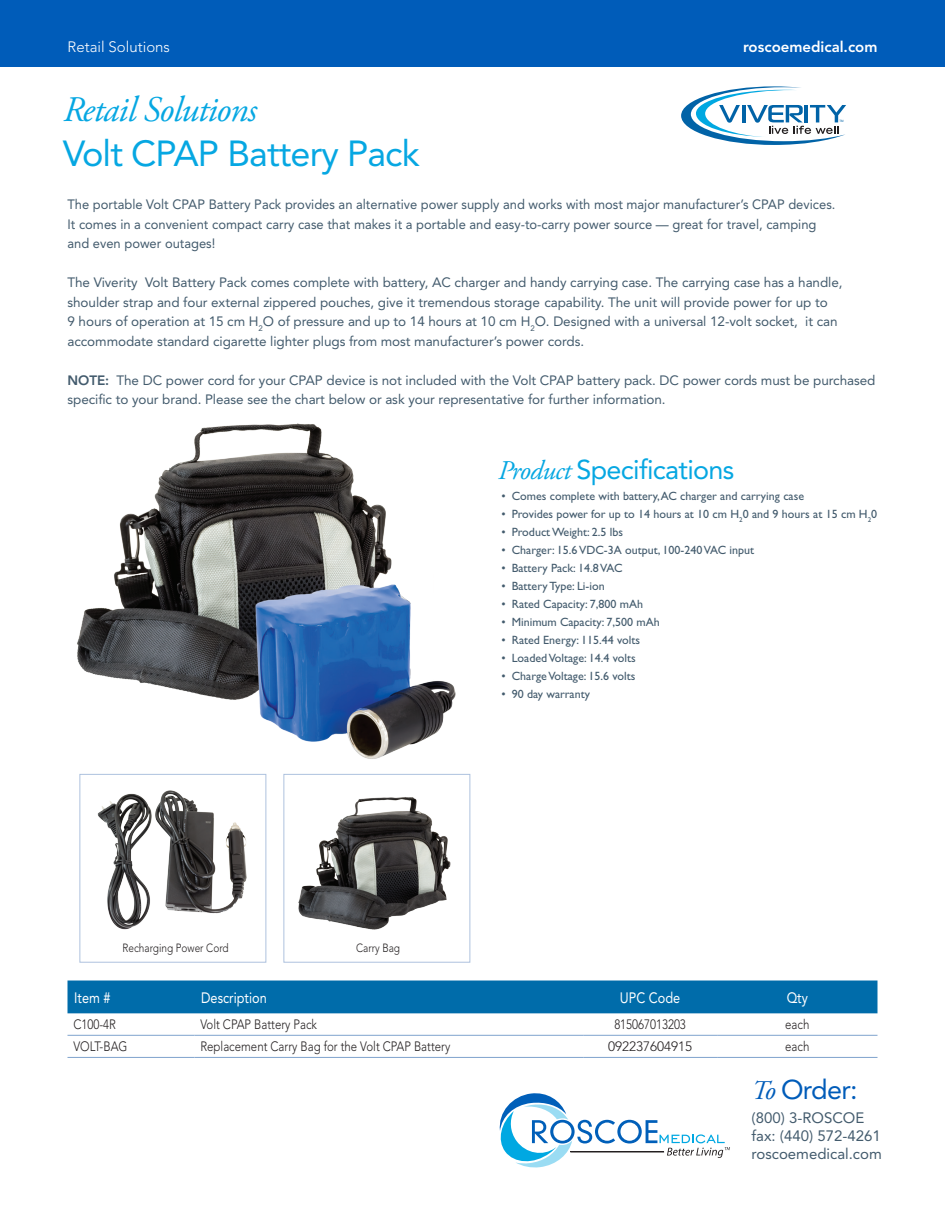
<style>
.page{position:relative;width:945px;height:1215px;background:#fff}
.page>*{position:absolute;margin:0;border:0;box-sizing:border-box;transform-origin:0 0}
.t1{font:36px/45px "Avenir";letter-spacing:-.025em;color:#06a7e2}
.t2{font:27px "Avenir";letter-spacing:-.025em;color:#06a7e2}
.t3{font:27px "Avenir";letter-spacing:-.025em;color:#005cb9}
.t4{font:15px/18px "Avenir";color:#435b6d}
.t5{font:15px "Avenir";color:#fff;scale:.85 1}
.t6{font:800 15px "Avenir";color:#fff}
.t7{font:300 15px "Avenir";color:#fff}
.Copy{font:13.5px/19.6px "Avenir";letter-spacing:-.005em;color:#435b6d}
.Copy-2{font:13.5px/19.5px "Avenir";letter-spacing:-.005em;color:#435b6d;scale:.96 1}
.t8{font:300 13.5px "Avenir";color:#231f20;scale:.85 1}
.t9{font:300 13.5px "Avenir";color:#231f20}
.t10{font:12px "Gill Sans";color:#435b6d}
.t11{font:300 11.85px "Avenir";color:#231f20;scale:.85 1}
.t12{font:3px "Arial";color:#0163a7}
.s1{font-family:"Adobe Garamond Pro";font-style:italic}
.s2{font-weight:800}
</style>
<div class="page">
<div style="left:0;top:0;width:945px;height:66px;background:#005cb9"></div>
<svg style="left:499px;top:1093px;width:231px;height:74px"></svg>
<svg style="left:681px;top:86px;width:165px;height:59px"></svg>
<div style="left:284px;top:774px;width:186px;height:189px;border:1px solid #aec2de"></div>
<div style="left:80px;top:774px;width:186px;height:189px;border:1px solid #aec2de"></div>
<div style="left:68px;top:981px;width:810px;height:32px;background:#006caa"></div>
<hr style="left:68px;top:1035px;width:126px;height:1px;background:#7fa3cd">
<hr style="left:194px;top:1035px;width:389px;height:1px;background:#7fa3cd">
<hr style="left:583px;top:1035px;width:134px;height:1px;background:#7fa3cd">
<hr style="left:717px;top:1035px;width:160px;height:1px;background:#7fa3cd">
<hr style="left:68px;top:1057px;width:126px;height:1px;background:#7fa3cd">
<hr style="left:194px;top:1057px;width:389px;height:1px;background:#7fa3cd">
<hr style="left:583px;top:1057px;width:134px;height:1px;background:#7fa3cd">
<hr style="left:717px;top:1057px;width:160px;height:1px;background:#7fa3cd">
<img style="left:298px;top:783px;width:172px;height:153px">
<img style="left:77px;top:423px;width:379px;height:336px">
<img style="left:97px;top:790px;width:150px;height:140px">
<p class="t7" style="left:68px;top:38px;width:104px">Retail Solutions</p>
<p class="t6" style="left:743px;top:38px;width:136px">roscoemedical.com</p>
<p class="t1" style="left:63px;top:86px;width:358px"><span class="s1">Retail Solutions<br></span>Volt CPAP Battery Pack</p>
<p class="t12" style="left:839px;top:119px;width:6px">TM</p>
<p class="Copy-2" style="left:68px;top:195px;width:801px">The portable Volt CPAP Battery Pack provides an alternative power supply and works with most major manufacturer’s CPAP devices.<br>It comes in a convenient compact carry case that makes it a portable and easy-to-carry power source — great for travel, camping and even power outages!</p>
<p class="Copy" style="left:68px;top:273px;width:777px">The Viverity Volt Battery Pack comes complete with battery, AC charger and handy carrying case. The carrying case has a handle, shoulder strap and four external zippered pouches, give it tremendous storage capability. The unit will provide power for up to<br>9 hours of operation at 15 cm H<sub>2</sub>O of pressure and up to 14 hours at 10 cm H<sub>2</sub>O. Designed with a universal 12-volt socket, it can accommodate standard cigarette lighter plugs from most manufacturer’s power cords.</p>
<p class="Copy" style="left:68px;top:371px;width:809px"><span class="s2">NOTE:</span> The DC power cord for your CPAP device is not included with the Volt CPAP battery pack. DC power cords must be purchased specific to your brand. Please see the chart below or ask your representative for further information.</p>
<p class="t2" style="left:498px;top:453px;width:238px"><span class="s1">Product</span> Specifications</p>
<p class="t11" style="left:123px;top:941px;width:126px">Recharging Power Cord</p>
<p class="t11" style="left:356px;top:941px;width:53px">Carry Bag</p>
<p class="t10" style="left:502px;top:489px;width:304px">• Comes complete with battery, AC charger and carrying case</p>
<p class="t10" style="left:502px;top:507px;width:377px">• Provides power for up to 14 hours at 10 cm H<sub>2</sub>0 and 9 hours at 15 cm H<sub>2</sub>0</p>
<p class="t10" style="left:502px;top:525px;width:123px">• Product Weight: 2.5 lbs</p>
<p class="t10" style="left:502px;top:543px;width:254px">• Charger: 15.6 VDC-3A output, 100-240 VAC input</p>
<p class="t10" style="left:502px;top:561px;width:123px">• Battery Pack: 14.8 VAC</p>
<p class="t10" style="left:502px;top:579px;width:105px">• Battery Type: Li-ion</p>
<p class="t10" style="left:502px;top:597px;width:143px">• Rated Capacity: 7,800 mAh</p>
<p class="t10" style="left:502px;top:615px;width:160px">• Minimum Capacity: 7,500 mAh</p>
<p class="t10" style="left:502px;top:633px;width:140px">• Rated Energy: 115.44 volts</p>
<p class="t10" style="left:502px;top:651px;width:136px">• Loaded Voltage: 14.4 volts</p>
<p class="t10" style="left:502px;top:669px;width:135px">• Charge Voltage: 15.6 volts</p>
<p class="t10" style="left:502px;top:687px;width:90px">• 90 day warranty</p>
<p class="t5" style="left:74px;top:989px;width:44px">Item #</p>
<p class="t5" style="left:201px;top:989px;width:79px">Description</p>
<p class="t5" style="left:620px;top:989px;width:73px">UPC Code</p>
<p class="t5" style="left:787px;top:989px;width:27px">Qty</p>
<p class="t8" style="left:74px;top:1017px;width:52px">C100-4R</p>
<p class="t8" style="left:200px;top:1017px;width:139px">Volt CPAP Battery Pack</p>
<p class="t8" style="left:614px;top:1017px;width:86px">815067013203</p>
<p class="t8" style="left:785px;top:1017px;width:30px">each</p>
<p class="t8" style="left:74px;top:1039px;width:65px">VOLT-BAG</p>
<p class="t8" style="left:200px;top:1039px;width:296px">Replacement Carry Bag for the Volt CPAP Battery</p>
<p class="t9" style="left:608px;top:1039px;width:86px">092237604915</p>
<p class="t8" style="left:785px;top:1039px;width:30px">each</p>
<h2 class="t3" style="left:752px;top:1074px;width:108px"><span class="s1">To</span> Order:</h2>
<p class="t4" style="left:752px;top:1109px;width:132px">(800) 3-ROSCOE fax: (440) 572-4261 roscoemedical.com</p>
</div>
